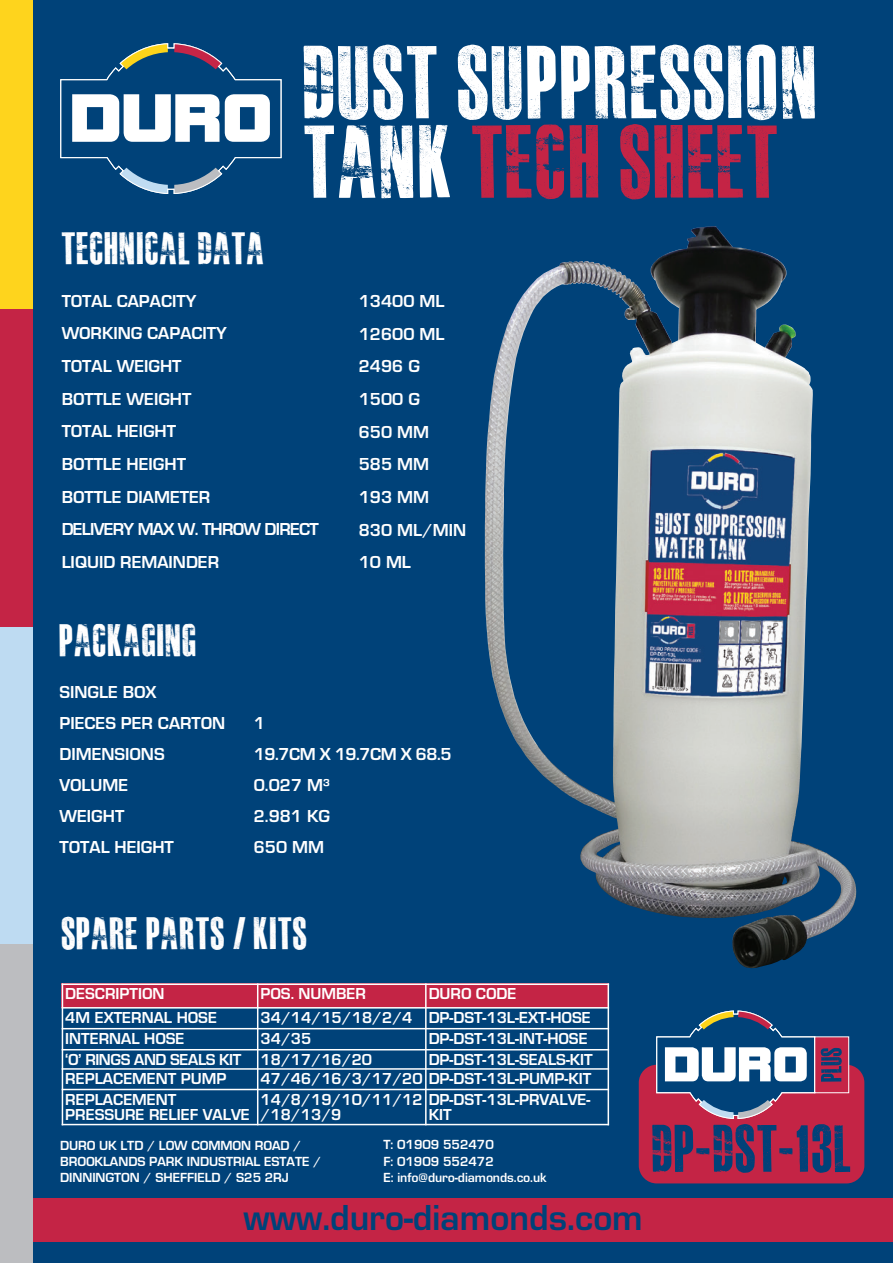
<style>
.page{position:relative;width:893px;height:1263px;background:#004279}
.page>*{position:absolute;margin:0;border:0;box-sizing:border-box;transform-origin:0 0}
.t1{font:102px/79.5px "MASTERPLANCOMPLETE";color:#fff}
.t2{font:66px "MASTERPLANCOMPLETE";color:#004279}
.t3{font:45px "MASTERPLANCOMPLETE";color:#fff}
.t4{font:37.5px "Eurose";color:#004279}
.t5{font:18px/32.7px "Eurose";color:#fff}
.t6{font:16.5px/15px "Eurose";color:#fff}
.t7{font:16.5px "Eurose";letter-spacing:-.025em;color:#fff}
.t8{font:13.65px/16.5px "Eurose";letter-spacing:-.005em;color:#fff}
.s1{color:#c42445}
</style>
<div class="page">
<div style="left:0;top:1198px;width:893px;height:44px;background:#c42445"></div>
<div style="left:0;top:0;width:32px;height:309px;background:#fed41d"></div>
<div style="left:0;top:309px;width:33px;height:318px;background:#c42445"></div>
<div style="left:0;top:627px;width:32px;height:318px;background:#bedbf2"></div>
<div style="left:0;top:944px;width:33px;height:319px;background:#bcbdc0"></div>
<div style="left:62px;top:983px;width:196px;height:25px;background:#c42445"></div>
<div style="left:258px;top:983px;width:168px;height:25px;background:#c42445"></div>
<div style="left:426px;top:983px;width:183px;height:25px;background:#c42445"></div>
<hr style="left:62px;top:983px;width:1px;height:142px;background:#fff">
<hr style="left:257px;top:983px;width:1px;height:142px;background:#fff">
<hr style="left:425px;top:983px;width:2px;height:142px;background:#fff">
<hr style="left:608px;top:983px;width:1px;height:142px;background:#fff">
<hr style="left:62px;top:983px;width:547px;height:2px;background:#fff">
<hr style="left:62px;top:1007px;width:547px;height:1px;background:#fff">
<hr style="left:62px;top:1028px;width:547px;height:1px;background:#fff">
<hr style="left:62px;top:1049px;width:547px;height:1px;background:#fff">
<hr style="left:62px;top:1068px;width:547px;height:2px;background:#fff">
<hr style="left:62px;top:1089px;width:547px;height:1px;background:#fff">
<hr style="left:62px;top:1124px;width:547px;height:1px;background:#fff">
<svg style="left:60px;top:43px;width:221px;height:151px"></svg>
<div style="left:639px;top:1065px;width:225px;height:118px;background:#c42445;border-radius:18px"></div>
<svg style="left:656px;top:1011px;width:159px;height:108px"></svg>
<div style="left:815px;top:1037px;width:34px;height:56px;background:#c52547"></div>
<div style="left:814px;top:1036px;width:35px;height:57px;border:1px solid #fff"></div>
<svg style="left:821px;top:1048px;width:21px;height:34px"></svg>
<img style="left:485px;top:226px;width:335px;height:692px">
<p class="t1" style="left:304px;top:41px;width:518px">DUST SUPPRESSION<br>TANK <span class="s1">TECH SHEET</span></p>
<p class="t3" style="left:62px;top:226px;width:205px">TECHNICAL DATA</p>
<p class="t5" style="left:62px;top:284px;width:259px">TOTAL CAPACITY<br>WORKING CAPACITY<br>TOTAL WEIGHT<br>BOTTLE WEIGHT<br>TOTAL HEIGHT<br>BOTTLE HEIGHT<br>BOTTLE DIAMETER<br>DELIVERY MAX W. THROW DIRECT<br>LIQUID REMAINDER</p>
<p class="t5" style="left:359px;top:285px;width:109px">13400 ML<br>12600 ML<br>2496 G<br>1500 G<br>650 MM<br>585 MM<br>193 MM<br>830 ML/MIN<br>10 ML</p>
<p class="t3" style="left:60px;top:617px;width:140px">PACKAGING</p>
<p class="t5" style="left:60px;top:676px;width:167px;line-height:31px">SINGLE BOX<br>PIECES PER CARTON<br>DIMENSIONS<br>VOLUME<br>WEIGHT<br>TOTAL HEIGHT</p>
<p class="t5" style="left:254px;top:707px;width:199px;line-height:31px">1<br>19.7CM X 19.7CM X 68.5<br>0.027 M³<br>2.981 KG<br>650 MM</p>
<p class="t3" style="left:62px;top:911px;width:248px">SPARE PARTS / KITS</p>
<p class="t6" style="left:65px;top:986px;width:101px">DESCRIPTION</p>
<p class="t6" style="left:261px;top:986px;width:107px">POS. NUMBER</p>
<p class="t6" style="left:429px;top:986px;width:89px">DURO CODE</p>
<p class="t6" style="left:65px;top:1010px;width:153px">4M EXTERNAL HOSE</p>
<p class="t6" style="left:261px;top:1010px;width:332px">34/14/15/18/2/4 DP-DST-13L-EXT-HOSE</p>
<p class="t6" style="left:65px;top:1031px;width:121px">INTERNAL HOSE</p>
<p class="t6" style="left:261px;top:1031px;width:52px">34/35</p>
<p class="t6" style="left:429px;top:1031px;width:160px">DP-DST-13L-INT-HOSE</p>
<p class="t7" style="left:65px;top:1050px;width:308px">‘O’ RINGS AND SEALS KIT 18/17/16/20</p>
<p class="t6" style="left:429px;top:1052px;width:166px">DP-DST-13L-SEALS-KIT</p>
<p class="t6" style="left:65px;top:1071px;width:163px">REPLACEMENT PUMP</p>
<p class="t6" style="left:261px;top:1071px;width:332px">47/46/16/3/17/20 DP-DST-13L-PUMP-KIT</p>
<p class="t6" style="left:65px;top:1091px;width:186px">REPLACEMENT<br>PRESSURE RELIEF VALVE</p>
<p class="t6" style="left:261px;top:1091px;width:331px">14/8/19/10/11/12 DP-DST-13L-PRVALVE-/18/13/9</p>
<p class="t6" style="left:429px;top:1106px;width:24px">KIT</p>
<p class="t8" style="left:384px;top:1137px;width:165px">T: 01909 552470<br>F: 01909 552472<br>E: info@duro-diamonds.co.uk</p>
<p class="t8" style="left:60px;top:1137px;width:263px">DURO UK LTD / LOW COMMON ROAD /<br>BROOKLANDS PARK INDUSTRIAL ESTATE /<br>DINNINGTON / SHEFFIELD / S25 2RJ</p>
<p class="t4" style="left:243px;top:1197px;width:401px">www.duro-diamonds.com</p>
<p class="t2" style="left:653px;top:1115px;width:202px">DP-DST-13L</p>
</div>
